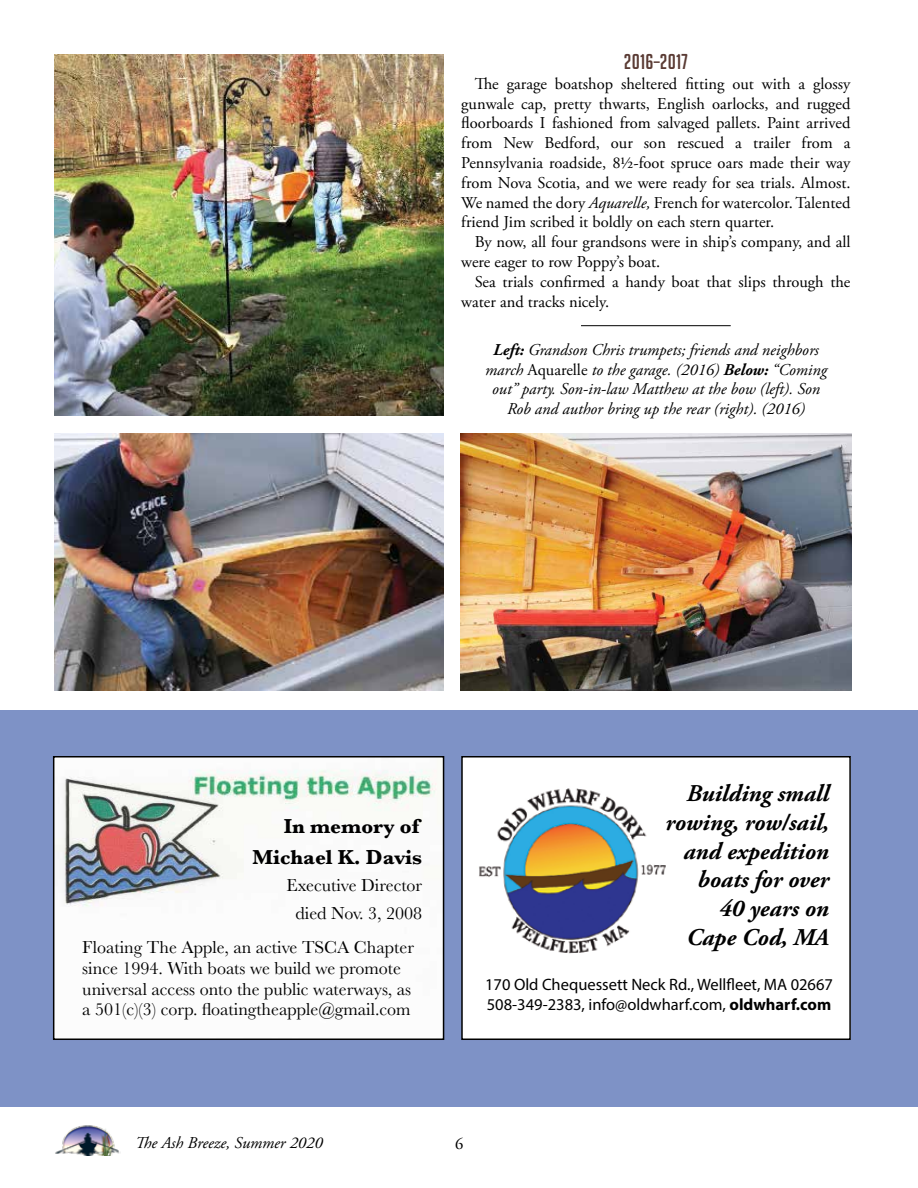
<style>
.page{position:relative;width:918px;height:1188px;background:#fff}
.page>*{position:absolute;margin:0;border:0;box-sizing:border-box;transform-origin:0 0}
.t1{font:italic 700 24px/28.8px "Adobe Garamond Pro";color:#000;text-align:right}
.t2{font:700 21px/30.9px "Baskerville";color:#000;text-align:right}
.t3{font:21px "Big Noodle Titling";letter-spacing:.01em;color:#5a3b34}
.t4{font:18px/20.7px "Baskerville";color:#000;text-align:center}
.t5{font:16.5px/19.8px "Adobe Garamond Pro";color:#000}
.t6{font:italic 16.5px/19.8px "Adobe Garamond Pro";color:#000;text-align:center}
.t7{font:16.5px/19.8px "Myriad Pro";color:#000}
.s1{font-style:italic}
.s2{font-weight:700}
.s3{font-style:normal}
</style>
<div class="page">
<div style="left:0;top:710px;width:918px;height:397px;background:#7e92c6"></div>
<img style="left:55px;top:1125px;width:66px;height:31px">
<img style="left:56px;top:759px;width:385px;height:278px">
<div style="left:53px;top:756px;width:391px;height:284px;border:2px solid #000"></div>
<div style="left:462px;top:757px;width:388px;height:282px;background:#fff"></div>
<div style="left:461px;top:756px;width:390px;height:284px;border:2px solid #000"></div>
<img style="left:479px;top:788px;width:187px;height:166px">
<img style="left:54px;top:433px;width:389px;height:257px">
<img style="left:461px;top:433px;width:390px;height:257px">
<img style="left:54px;top:54px;width:389px;height:362px">
<hr style="left:581px;top:325px;width:150px;height:1px;background:#000">
<p class="t3" style="left:624px;top:50px;width:66px">2016–2017</p>
<p class="t5" style="left:461px;top:74px;width:391px;text-align:justify;text-indent:13px">The garage boatshop sheltered fitting out with a glossy gunwale cap, pretty thwarts, English oarlocks, and rugged floorboards I fashioned from salvaged pallets. Paint arrived from New Bedford, our son rescued a trailer from a Pennsylvania roadside, 8½-foot spruce oars made their way from Nova Scotia, and we were ready for sea trials. Almost.<br>We named the dory <span class="s1">Aquarelle,</span> French for watercolor. Talented friend Jim scribed it boldly on each stern quarter.</p>
<p class="t5" style="left:461px;top:233px;width:391px;text-indent:13px">By now, all four grandsons were in ship’s company, and all were eager to row Poppy’s boat.</p>
<p class="t5" style="left:461px;top:272px;width:391px;text-indent:13px">Sea trials confirmed a handy boat that slips through the water and tracks nicely.</p>
<p class="t6" style="left:485px;top:340px;width:343px"><span class="s2">Left:</span> Grandson Chris trumpets; friends and neighbors march <span class="s3">Aquarelle</span> to the garage. (2016) <span class="s2">Below:</span> “Coming out” party. Son-in-law Matthew at the bow (left). Son Rob and author bring up the rear (right). (2016)</p>
<p class="t2" style="left:252px;top:811px;width:171px">In memory of<br>Michael K. Davis</p>
<p class="t4" style="left:287px;top:872px;width:137px;line-height:27.5px">Executive Director died Nov. 3, 2008</p>
<p class="t4" style="left:82px;top:937px;width:333px;text-align:left">Floating The Apple, an active TSCA Chapter since 1994. With boats we build we promote universal access onto the public waterways, as a 501(c)(3) corp. floatingtheapple@gmail.com</p>
<h1 class="t1" style="left:665px;top:779px;width:165px">Building small rowing, row/sail, and expedition boats for over<br>40 years on<br>Cape Cod, MA</h1>
<p class="t7" style="left:485px;top:974px;width:349px">170 Old Chequessett Neck Rd., Wellfleet, MA 02667<br>508-349-2383, info@oldwharf.com, <span class="s2">oldwharf.com</span></p>
<p class="t6" style="left:135px;top:1133px;width:189px">The Ash Breeze, Summer 2020</p>
<p class="t5" style="left:455px;top:1134px;width:10px">6</p>
</div>
